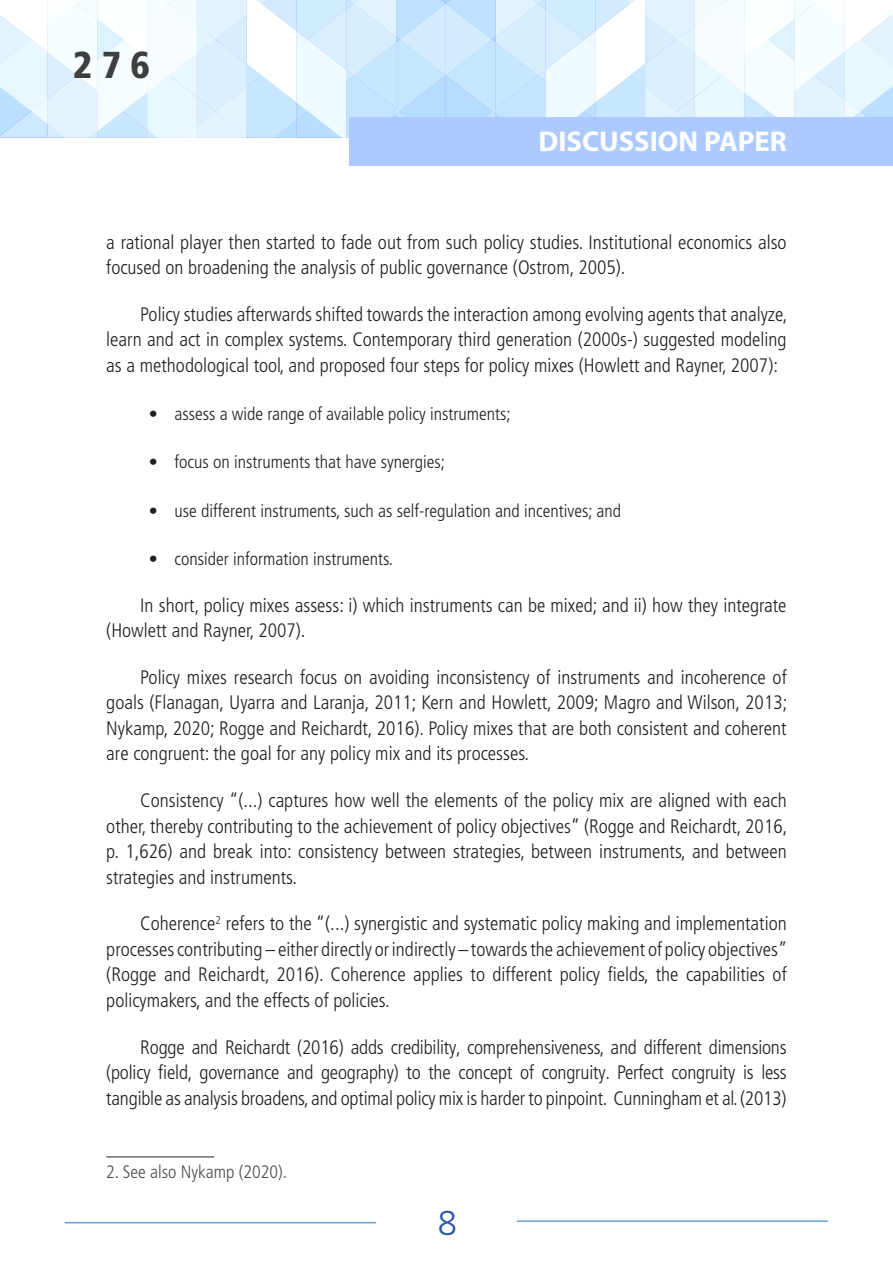
<style>
.page{position:relative;width:893px;height:1263px;background:#fff}
.page>*{position:absolute;margin:0;border:0;box-sizing:border-box;transform-origin:0 0}
.t1{font:900 condensed 37.5px "Frutiger LT Pro";color:#3e3e3f}
.t2{font:300 34.5px "Frutiger LT Pro";color:#2c55ae}
.t3{font:700 28.65px "Myriad Pro";color:#fff}
.texto_corrido{font:300 condensed 19.5px/25.5px "Frutiger LT Pro";color:#231f20;text-align:justify}
.t4{font:300 condensed 18px "Frutiger LT Pro";color:#231f20}
.nota_rodape{font:300 condensed 18px "Frutiger LT Pro";color:#4b4c4d}
</style>
<div class="page">
<svg style="left:0;top:0;width:893px;height:138px"></svg>
<div style="left:349px;top:117px;width:544px;height:49px;background:#accaff"></div>
<hr style="left:517px;top:1220px;width:311px;height:2px;background:#65a1d6">
<hr style="left:65px;top:1222px;width:311px;height:1px;background:#65a1d6">
<hr style="left:106px;top:1156px;width:108px;height:1px;background:#231f20">
<h1 class="t1" style="left:73px;top:42px;width:79px">276</h1>
<h3 class="t3" style="left:538px;top:122px;width:250px">DISCUSSION PAPER</h3>
<p class="texto_corrido" style="left:106px;top:229px;width:682px">a rational player then started to fade out from such policy studies. Institutional economics also focused on broadening the analysis of public governance (Ostrom, 2005).</p>
<p class="texto_corrido" style="left:106px;top:301px;width:683px;text-indent:34px">Policy studies afterwards shifted towards the interaction among evolving agents that analyze, learn and act in complex systems. Contemporary third generation (2000s-) suggested modeling as a methodological tool, and proposed four steps for policy mixes (Howlett and Rayner, 2007):</p>
<p class="t4" style="left:149px;top:403px;width:363px">• assess a wide range of available policy instruments;</p>
<p class="t4" style="left:149px;top:452px;width:298px">• focus on instruments that have synergies;</p>
<p class="t4" style="left:149px;top:500px;width:474px">• use different instruments, such as self-regulation and incentives; and</p>
<p class="t4" style="left:149px;top:548px;width:246px">• consider information instruments.</p>
<p class="texto_corrido" style="left:106px;top:592px;width:682px;text-indent:34px">In short, policy mixes assess: i) which instruments can be mixed; and ii) how they integrate (Howlett and Rayner, 2007).</p>
<p class="texto_corrido" style="left:106px;top:665px;width:683px;text-indent:34px">Policy mixes research focus on avoiding inconsistency of instruments and incoherence of goals (Flanagan, Uyarra and Laranja, 2011; Kern and Howlett, 2009; Magro and Wilson, 2013; Nykamp, 2020; Rogge and Reichardt, 2016). Policy mixes that are both consistent and coherent are congruent: the goal for any policy mix and its processes.</p>
<p class="texto_corrido" style="left:106px;top:788px;width:683px;text-indent:34px">Consistency “(...) captures how well the elements of the policy mix are aligned with each other, thereby contributing to the achievement of policy objectives” (Rogge and Reichardt, 2016, p. 1,626) and break into: consistency between strategies, between instruments, and between strategies and instruments.</p>
<p class="texto_corrido" style="left:106px;top:911px;width:682px;text-indent:34px">Coherence<sup>2</sup> refers to the “(...) synergistic and systematic policy making and implementation processes contributing – either directly or indirectly – towards the achievement of policy objectives” (Rogge and Reichardt, 2016). Coherence applies to different policy fields, the capabilities of policymakers, and the effects of policies.</p>
<p class="texto_corrido" style="left:106px;top:1034px;width:682px;text-indent:34px">Rogge and Reichardt (2016) adds credibility, comprehensiveness, and different dimensions (policy field, governance and geography) to the concept of congruity. Perfect congruity is less tangible as analysis broadens, and optimal policy mix is harder to pinpoint. Cunningham et al. (2013)</p>
<p class="nota_rodape" style="left:106px;top:1161px;width:182px">2. See also Nykamp (2020).</p>
<h2 class="t2" style="left:438px;top:1203px;width:21px">8</h2>
</div>
